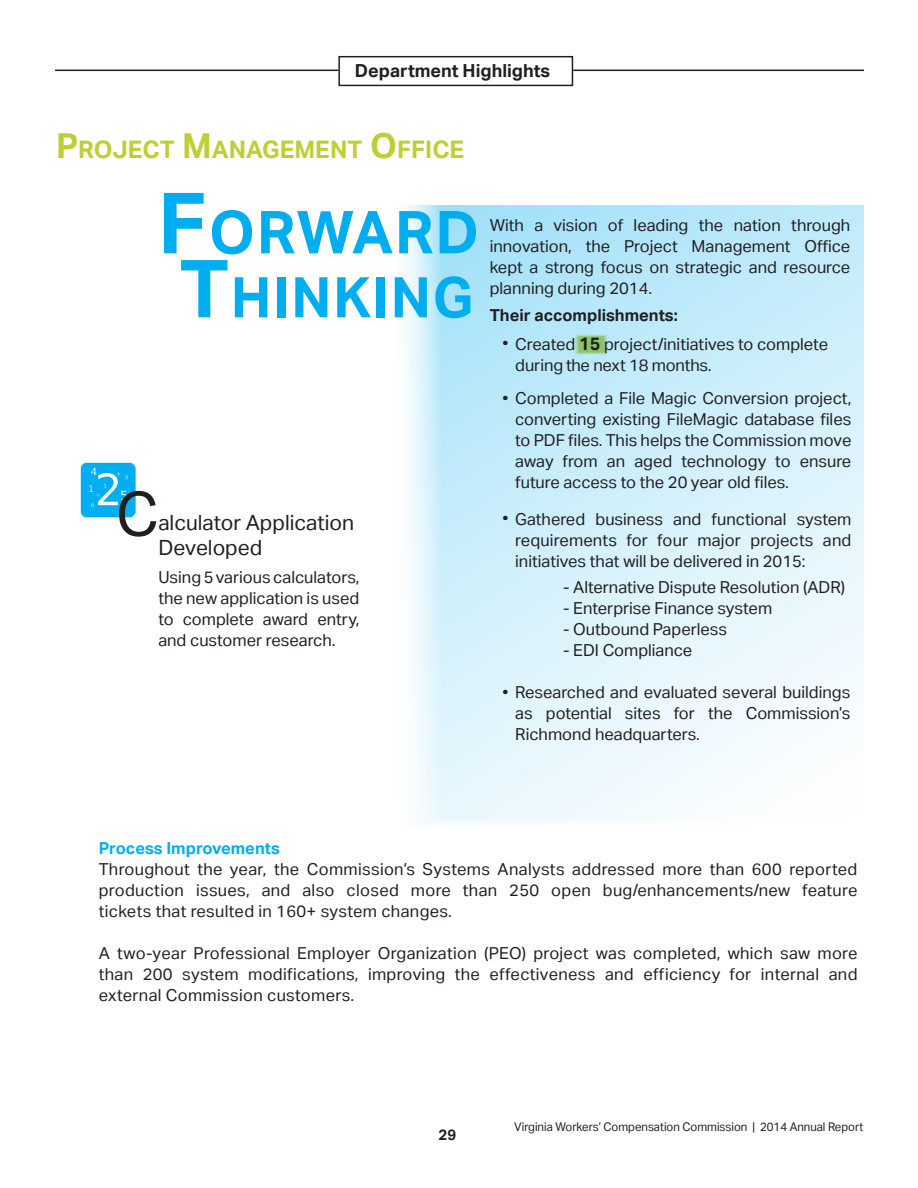
<style>
.page{position:relative;width:918px;height:1188px;background:#fff}
.page>*{position:absolute;margin:0;border:0;box-sizing:border-box;transform-origin:0 0}
.t1{font:61.05px "Aktiv Grotesk";color:#231f20}
.t2{font:700 59.25px "Aktiv Grotesk";color:#00aeef}
.t3{font:700 56.1px "Aktiv Grotesk";letter-spacing:.03em;color:#00aeef}
.t4{font:700 24.15px "Aktiv Grotesk";color:#c0ce35}
.t5{font:21px "Aktiv Grotesk";color:#231f20}
.t6{font:700 18px "Aktiv Grotesk";color:#231f20}
.t7{font:16.5px/21px "Aktiv Grotesk";color:#231f20;text-align:justify}
.t8{font:16.5px "Aktiv Grotesk";letter-spacing:.02em;color:#231f20}
.t9{font:700 16.5px "Aktiv Grotesk";color:#231f20}
.t10{font:700 16.5px "Aktiv Grotesk";color:#00aeef}
.t11{font:700 15px "Aktiv Grotesk";color:#231f20}
.t12{font:12px "Aktiv Grotesk";color:#231f20;scale:.95 1}
.s1{font-size:34.5px}
.s2{font-size:84.6px}
.s3{font-size:80.1px}
.s4{font-weight:700;font-size:18px}
</style>
<div class="page">
<svg style="left:405px;top:206px;width:459px;height:617px;background:#d4f1fb"></svg>
<img style="left:81px;top:462px;width:55px;height:55px">
<hr style="left:573px;top:70px;width:291px;height:1px;background:#231f20">
<hr style="left:55px;top:70px;width:283px;height:1px;background:#231f20">
<div style="left:338px;top:56px;width:235px;height:30px;border:2px solid #231f20"></div>
<p class="t6" style="left:355px;top:59px;width:197px">Department Highlights</p>
<p class="t4" style="left:56px;top:135px;width:410px"><span class="s1">P</span>ROJECT <span class="s1">M</span>ANAGEMENT <span class="s1">O</span>FFICE</p>
<p class="t2" style="left:158px;top:196px;width:323px"><span class="s2">F</span>ORWARD</p>
<p class="t3" style="left:180px;top:263px;width:295px"><span class="s3">T</span>HINKING</p>
<p class="t1" style="left:116px;top:478px;width:45px">C</p>
<p class="t5" style="left:158px;top:510px;width:197px">alculator Application</p>
<p class="t5" style="left:158px;top:536px;width:105px">Developed</p>
<p class="t7" style="left:158px;top:567px;width:203px">Using 5 various calculators, the new application is used to complete award entry, and customer research.</p>
<p class="t7" style="left:490px;top:214px;width:362px">With a vision of leading the nation through</p>
<p class="t7" style="left:490px;top:235px;width:362px">innovation, the Project Management Office kept a strong focus on strategic and resource</p>
<p class="t7" style="left:490px;top:277px;width:164px">planning during 2014.</p>
<p class="t9" style="left:490px;top:305px;width:190px">Their accomplishments:</p>
<p class="t7" style="left:503px;top:333px;width:327px">• Created <span class="s4">15</span> project/initiatives to complete</p>
<p class="t7" style="left:515px;top:354px;width:198px">during the next 18 months.</p>
<p class="t7" style="left:503px;top:388px;width:350px">• Completed a File Magic Conversion project,</p>
<p class="t7" style="left:515px;top:409px;width:338px">converting existing FileMagic database files to PDF files. This helps the Commission move away from an aged technology to ensure</p>
<p class="t7" style="left:515px;top:472px;width:275px">future access to the 20 year old files.</p>
<p class="t7" style="left:503px;top:508px;width:350px">• Gathered business and functional system</p>
<p class="t7" style="left:515px;top:529px;width:338px">requirements for four major projects and</p>
<p class="t7" style="left:515px;top:550px;width:292px">initiatives that will be delivered in 2015:</p>
<p class="t7" style="left:563px;top:576px;width:283px">- Alternative Dispute Resolution (ADR)</p>
<p class="t7" style="left:563px;top:597px;width:211px">- Enterprise Finance system</p>
<p class="t7" style="left:563px;top:618px;width:165px">- Outbound Paperless</p>
<p class="t7" style="left:563px;top:639px;width:131px">- EDI Compliance</p>
<p class="t7" style="left:503px;top:682px;width:349px">• Researched and evaluated several buildings</p>
<p class="t7" style="left:515px;top:703px;width:337px">as potential sites for the Commission’s</p>
<p class="t7" style="left:515px;top:724px;width:186px">Richmond headquarters.</p>
<p class="t10" style="left:99px;top:838px;width:183px">Process Improvements</p>
<p class="t8" style="left:99px;top:860px;width:760px">Throughout the year, the Commission’s Systems Analysts addressed more than 600 reported</p>
<p class="t8" style="left:99px;top:881px;width:760px">production issues, and also closed more than 250 open bug/enhancements/new feature</p>
<p class="t8" style="left:99px;top:902px;width:355px">tickets that resulted in 160+ system changes.</p>
<p class="t8" style="left:99px;top:944px;width:760px">A two-year Professional Employer Organization (PEO) project was completed, which saw more</p>
<p class="t8" style="left:99px;top:965px;width:760px">than 200 system modifications, improving the effectiveness and efficiency for internal and</p>
<p class="t8" style="left:99px;top:986px;width:257px">external Commission customers.</p>
<p class="t11" style="left:439px;top:1125px;width:19px">29</p>
<p class="t12" style="left:514px;top:1120px;width:369px">Virginia Workers’ Compensation Commission | 2014 Annual Report</p>
</div>
